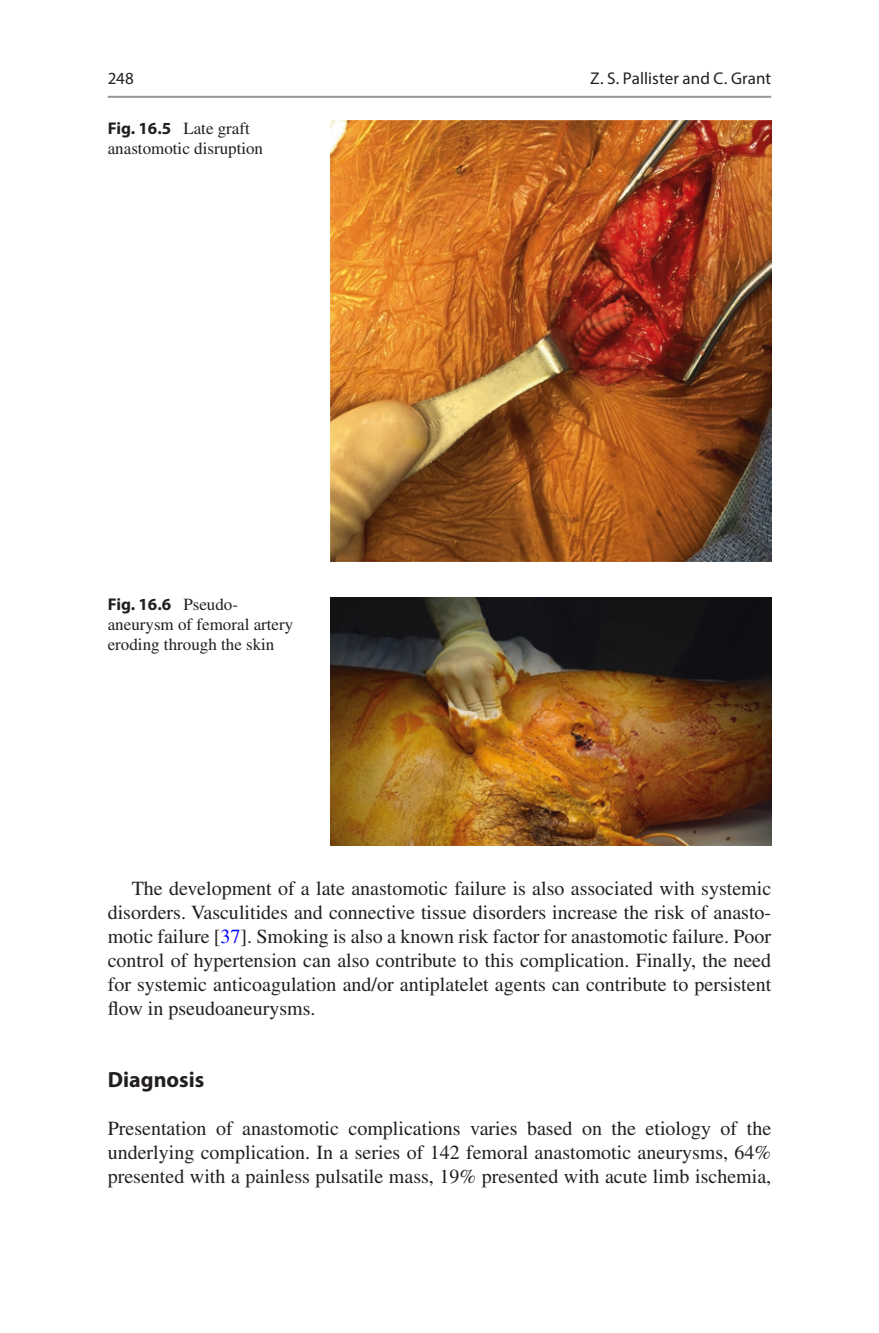
<style>
.page{position:relative;width:879px;height:1333px;background:#fff}
.page>*{position:absolute;margin:0;border:0;box-sizing:border-box;transform-origin:0 0}
.t1{font:700 22px "Myriad Pro";color:#231f20}
.t2{font:20px/24px "Times LT Std";color:#231f20;text-align:justify}
.t3{font:17px/20px "Times LT Std";color:#231f20}
.t4{font:17px "Myriad Pro Regular 2";letter-spacing:.005em;color:#231f20}
.t5{font:700 17px "Myriad Pro";color:#231f20}
.t6{font:17px "Myriad Pro";color:#231f20}
.s1{font-family:"Myriad Pro";font-weight:700}
.s2{font-family:"Times LT Std";font-weight:400}
.s3{color:#00f}
</style>
<div class="page">
<img style="left:330px;top:121px;width:441px;height:440px">
<img style="left:330px;top:597px;width:441px;height:248px">
<hr style="left:108px;top:96px;width:663px;height:2px;background:#939598">
<p class="t6" style="left:108px;top:68px;width:28px">248</p>
<p class="t3" style="left:108px;top:118px;width:157px"><span class="s1">Fig. 16.5</span> Late graft anastomotic disruption</p>
<p class="t5" style="left:108px;top:593px;width:130px">Fig. 16.6 <span class="s2">Pseudo-</span></p>
<p class="t3" style="left:108px;top:614px;width:187px">aneurysm of femoral artery eroding through the skin</p>
<p class="t4" style="left:590px;top:68px;width:182px">Z. S. Pallister and C. Grant</p>
<p class="t2" style="left:108px;top:876px;width:665px;text-indent:24px">The development of a late anastomotic failure is also associated with systemic disorders. Vasculitides and connective tissue disorders increase the risk of anasto&shy;motic failure [<span class="s3">37</span>]. Smoking is also a known risk factor for anastomotic failure. Poor control of hypertension can also contribute to this complication. Finally, the need for systemic anticoagulation and/or antiplatelet agents can contribute to persistent flow in pseudoaneurysms.</p>
<p class="t1" style="left:108px;top:1065px;width:98px">Diagnosis</p>
<p class="t2" style="left:108px;top:1116px;width:665px">Presentation of anastomotic complications varies based on the etiology of the underlying complication. In a series of 142 femoral anastomotic aneurysms, 64% presented with a painless pulsatile mass, 19% presented with acute limb ischemia,</p>
</div>
